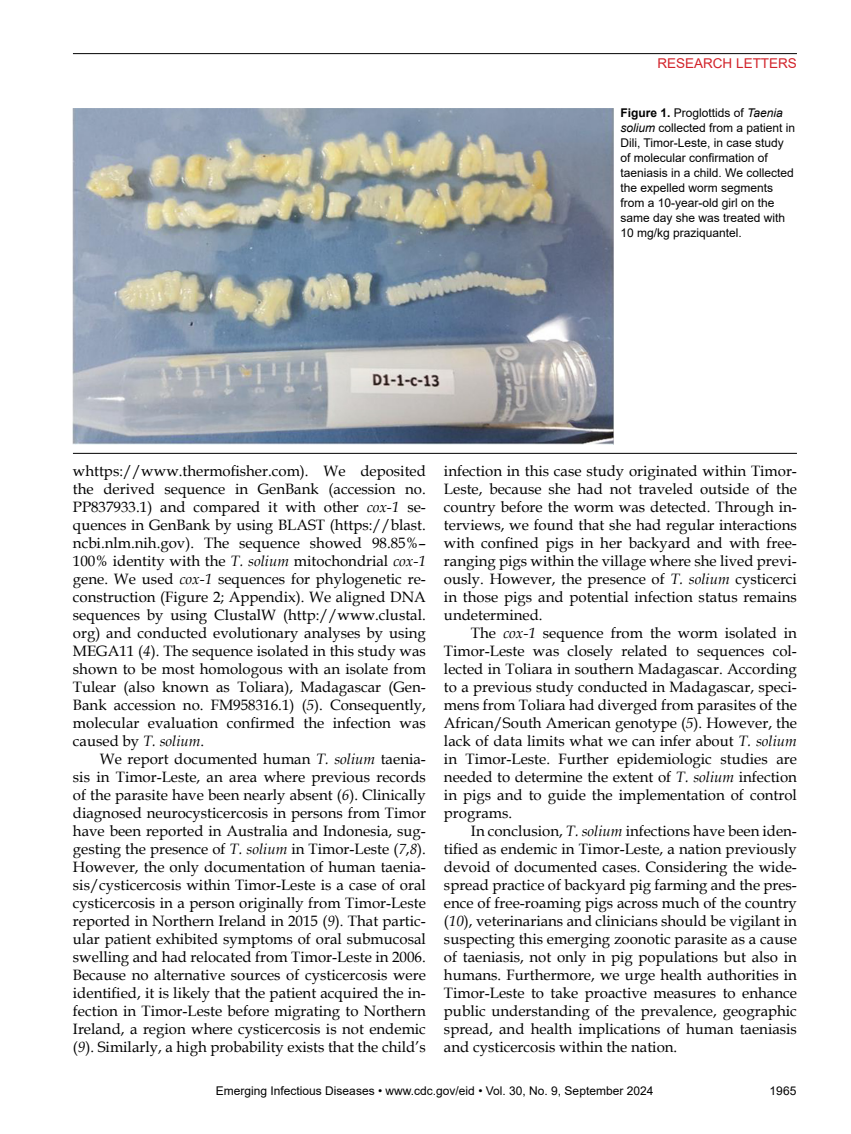
<style>
.page{position:relative;width:851px;height:1134px;background:#fff}
.page>*{position:absolute;margin:0;border:0;box-sizing:border-box;transform-origin:0 0}
.t1{font:15px/18px "Book Antiqua";color:#000;text-align:justify}
.t2{font:13.5px "Arial";color:#d2232a}
.t3{font:12px/15px "Arial";color:#000}
.s1{font-weight:700}
.s2{font-style:italic}
</style>
<div class="page">
<hr style="left:73px;top:53px;width:723px;height:1px;background:#000">
<img style="left:73px;top:108px;width:540px;height:336px">
<hr style="left:73px;top:453px;width:723px;height:1px;background:#000">
<p class="t2" style="left:657px;top:54px;width:141px">RESEARCH LETTERS</p>
<p class="t3" style="left:620px;top:106px;width:176px"><span class="s1">Figure 1.</span> Proglottids of <span class="s2">Taenia solium</span> collected from a patient in<br>Dili, Timor-Leste, in case study of molecular confirmation of taeniasis in a child. We collected the expelled worm segments from a 10-year-old girl on the same day she was treated with<br>10 mg/kg praziquantel.</p>
<p class="t1" style="left:73px;top:462px;width:354px">whttps://www.thermofisher.com). We deposited the derived sequence in GenBank (accession no.<br>PP837933.1) and compared it with other <span class="s2">cox-1</span> se&shy;quences in GenBank by using BLAST (https://blast. ncbi.nlm.nih.gov). The sequence showed 98.85%– 100% identity with the <span class="s2">T. solium</span> mitochondrial <span class="s2">cox-1 </span>gene. We used <span class="s2">cox-1</span> sequences for phylogenetic re&shy;construction (Figure 2; Appendix). We aligned DNA sequences by using ClustalW (http://www.clustal. org) and conducted evolutionary analyses by using MEGA11 (<span class="s2">4</span>). The sequence isolated in this study was shown to be most homologous with an isolate from Tulear (also known as Toliara), Madagascar (Gen-Bank accession no. FM958316.1) (<span class="s2">5</span>). Consequently, molecular evaluation confirmed the infection was caused by <span class="s2">T. solium</span>.</p>
<p class="t1" style="left:73px;top:750px;width:354px;text-indent:27px">We report documented human <span class="s2">T. solium</span> taenia&shy;sis in Timor-Leste, an area where previous records of the parasite have been nearly absent (<span class="s2">6</span>). Clinically diagnosed neurocysticercosis in persons from Timor have been reported in Australia and Indonesia, sug&shy;gesting the presence of <span class="s2">T. solium</span> in Timor-Leste (<span class="s2">7</span>,<span class="s2">8</span>).<br>However, the only documentation of human taenia&shy;sis/cysticercosis within Timor-Leste is a case of oral cysticercosis in a person originally from Timor-Leste reported in Northern Ireland in 2015 (<span class="s2">9</span>). That partic&shy;ular patient exhibited symptoms of oral submucosal swelling and had relocated from Timor-Leste in 2006.<br>Because no alternative sources of cysticercosis were identified, it is likely that the patient acquired the in&shy;fection in Timor-Leste before migrating to Northern Ireland, a region where cysticercosis is not endemic (<span class="s2">9</span>). Similarly, a high probability exists that the child’s</p>
<p class="t1" style="left:444px;top:462px;width:354px">infection in this case study originated within Timor-Leste, because she had not traveled outside of the country before the worm was detected. Through in&shy;terviews, we found that she had regular interactions with confined pigs in her backyard and with free&shy;ranging pigs within the village where she lived previ&shy;ously. However, the presence of <span class="s2">T. solium</span> cysticerci in those pigs and potential infection status remains undetermined.</p>
<p class="t1" style="left:444px;top:624px;width:354px;text-indent:27px">The <span class="s2">cox-1</span> sequence from the worm isolated in Timor-Leste was closely related to sequences col&shy;lected in Toliara in southern Madagascar. According to a previous study conducted in Madagascar, speci&shy;mens from Toliara had diverged from parasites of the African/South American genotype (<span class="s2">5</span>). However, the lack of data limits what we can infer about <span class="s2">T. solium </span>in Timor-Leste. Further epidemiologic studies are needed to determine the extent of <span class="s2">T. solium</span> infection in pigs and to guide the implementation of control programs.</p>
<p class="t1" style="left:444px;top:822px;width:354px;text-indent:27px">In conclusion, <span class="s2">T. solium</span> infections have been iden&shy;tified as endemic in Timor-Leste, a nation previously devoid of documented cases. Considering the wide&shy;spread practice of backyard pig farming and the pres&shy;ence of free-roaming pigs across much of the country (<span class="s2">10</span>), veterinarians and clinicians should be vigilant in suspecting this emerging zoonotic parasite as a cause of taeniasis, not only in pig populations but also in humans. Furthermore, we urge health authorities in Timor-Leste to take proactive measures to enhance public understanding of the prevalence, geographic spread, and health implications of human taeniasis and cysticercosis within the nation.</p>
<p class="t3" style="left:216px;top:1084px;width:439px">Emerging Infectious Diseases • www.cdc.gov/eid • Vol. 30, No. 9, September 2024</p>
<p class="t3" style="left:769px;top:1084px;width:28px">1965</p>
</div>
